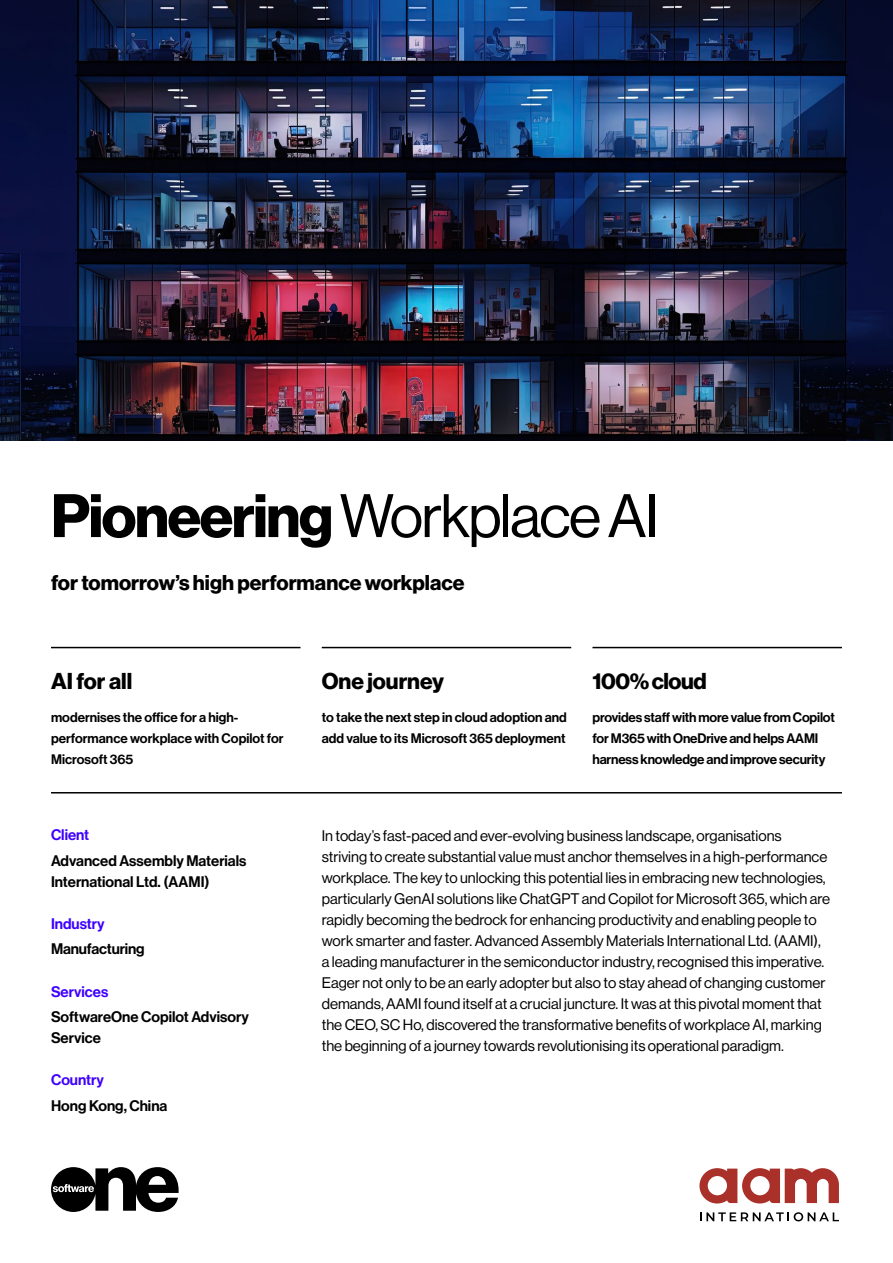
<style>
.page{position:relative;width:893px;height:1263px;background:#fff}
.page>*{position:absolute;margin:0;border:0;box-sizing:border-box;transform-origin:0 0}
.t1{font:60px "Haas Grot Disp 55 Roman";letter-spacing:-.025em;color:#000}
.t2{font:700 22.5px "Haas Grot Disp 75";color:#000}
.t3{font:700 22.5px "Haas Grot Disp 75";letter-spacing:-.02em;color:#000}
.t4{font:700 21px "Haas Grot Disp 75";color:#000}
.t5{font:15px/21px "Haas Grot Disp 55 Roman";color:#000}
.t6{font:500 15px/21px "Haas Grot Disp 65";color:#000}
.t7{font:500 15px "Haas Grot Disp 65";color:#3e00ff}
.t8{font:500 13.5px/21px "Haas Grot Disp 65";letter-spacing:-.005em;color:#000}
.s1{font-family:"Haas Grot Disp 75";font-weight:700}
</style>
<div class="page">
<img style="left:0;top:0;width:893px;height:440px">
<svg style="left:51px;top:1167px;width:128px;height:45px"></svg>
<svg style="left:407px;top:646px;width:24px;height:3px"></svg>
<hr style="left:51px;top:647px;width:249px;height:1px;background:#000">
<hr style="left:51px;top:792px;width:791px;height:1px;background:#000">
<hr style="left:322px;top:647px;width:249px;height:1px;background:#000">
<hr style="left:592px;top:647px;width:250px;height:1px;background:#000">
<svg style="left:699px;top:1168px;width:140px;height:35px"></svg>
<svg style="left:700px;top:1212px;width:139px;height:9px"></svg>
<h1 class="t1" style="left:51px;top:482px;width:609px"><span class="s1">Pioneering</span> Workplace AI</h1>
<h3 class="t4" style="left:51px;top:571px;width:415px">for tomorrow’s high performance workplace</h3>
<h2 class="t2" style="left:51px;top:668px;width:83px">AI for all</h2>
<p class="t8" style="left:51px;top:707px;width:234px">modernises the office for a high&shy;performance workplace with Copilot for<br>Microsoft 365</p>
<h2 class="t2" style="left:322px;top:668px;width:124px">One journey</h2>
<p class="t8" style="left:322px;top:707px;width:247px">to take the next step in cloud adoption and add value to its Microsoft 365 deployment</p>
<h2 class="t3" style="left:592px;top:668px;width:116px">100% cloud</h2>
<p class="t8" style="left:592px;top:707px;width:244px">provides staff with more value from Copilot for M365 with OneDrive and helps AAMI harness knowledge and improve security</p>
<p class="t7" style="left:51px;top:826px;width:40px">Client</p>
<p class="t6" style="left:51px;top:850px;width:197px">Advanced Assembly Materials<br>International Ltd. (AAMI)</p>
<p class="t7" style="left:51px;top:915px;width:55px">Industry</p>
<p class="t6" style="left:51px;top:939px;width:95px">Manufacturing</p>
<p class="t7" style="left:51px;top:983px;width:59px">Services</p>
<p class="t6" style="left:51px;top:1007px;width:199px">SoftwareOne Copilot Advisory<br>Service</p>
<p class="t7" style="left:51px;top:1071px;width:54px">Country</p>
<p class="t6" style="left:51px;top:1095px;width:118px">Hong Kong, China</p>
<p class="t5" style="left:322px;top:825px;width:510px">In today’s fast-paced and ever-evolving business landscape, organisations striving to create substantial value must anchor themselves in a high-performance workplace. The key to unlocking this potential lies in embracing new technologies, particularly GenAI solutions like ChatGPT and Copilot for Microsoft 365, which are rapidly becoming the bedrock for enhancing productivity and enabling people to work smarter and faster. Advanced Assembly Materials International Ltd. (AAMI), a leading manufacturer in the semiconductor industry, recognised this imperative.<br>Eager not only to be an early adopter but also to stay ahead of changing customer demands, AAMI found itself at a crucial juncture. It was at this pivotal moment that the CEO, SC Ho, discovered the transformative benefits of workplace AI, marking the beginning of a journey towards revolutionising its operational paradigm.</p>
</div>
